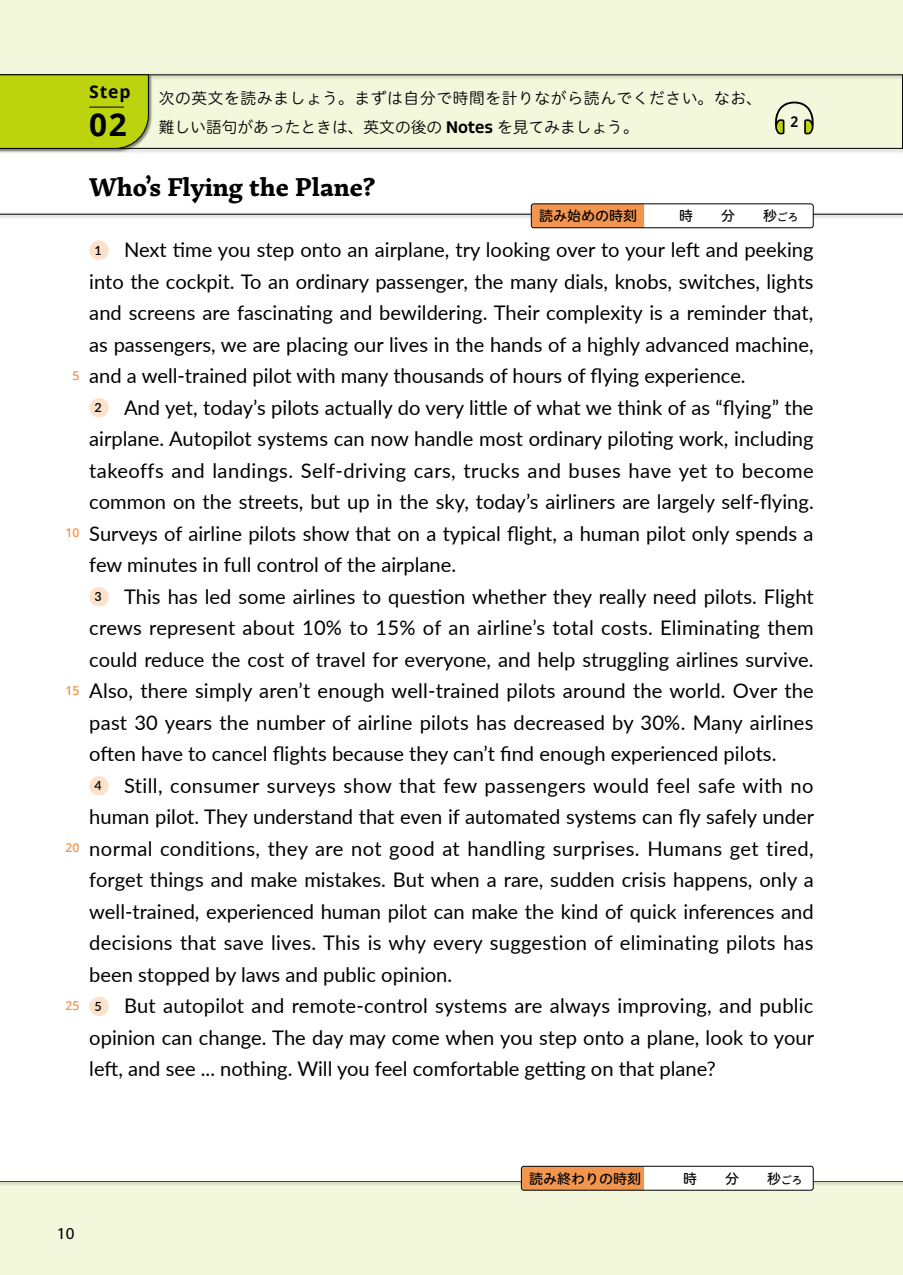
<style>
.page{position:relative;width:903px;height:1275px;background:#f3f7dc}
.page>*{position:absolute;margin:0;border:0;box-sizing:border-box;transform-origin:0 0}
.t1{font:700 31.5px "Open Sans";color:#000}
.t2{font:700 26.25px "MPRS Arek Latin";color:#000}
.t3{font:20.12px/31.5px "Lato";color:#000;text-align:justify}
.t4{font:700 17.5px "Open Sans";color:#000}
.t5{font:600 16.1px "Rolphie";color:#000}
.t6{font:15.75px/28.9px "Hiragino UD Sans R Std W3";letter-spacing:.04em;color:#000}
.t7{font:14px "Hiragino UD Sans R Std W5";color:#000}
.t8{font:14px "Hiragino UD Sans R Std W6";color:#000}
.t9{font:600 12.6px "Lato";color:#000}
.t10{font:600 12.25px "Open Sans";color:#f2954f}
.s1{font-family:"Allotrope";font-weight:500;font-size:17.5px}
.s2{font-size:10.5px}
</style>
<div class="page">
<div style="left:0;top:1179px;width:903px;height:7px;background:#dbdec6"></div>
<hr style="left:0;top:1181px;width:903px;height:1px;background:#000">
<div style="left:0;top:149px;width:903px;height:1032px;background:#fff"></div>
<div style="left:0;top:73px;width:903px;height:81px;background:#e9e9e9"></div>
<svg style="left:152px;top:74px;width:751px;height:75px"></svg>
<div style="left:0;top:74px;width:152px;height:79px;background:#000;opacity:.5"></div>
<svg style="left:0;top:74px;width:149px;height:75px;background:#b4cb11"></svg>
<hr style="left:89px;top:107px;width:35px;height:1px;background:#000">
<div style="left:0;top:212px;width:903px;height:7px;background:#000;opacity:.5"></div>
<hr style="left:0;top:214px;width:903px;height:1px;background:#000">
<div style="left:89px;top:241px;width:20px;height:19px;background:#fce2ca;border-radius:50%"></div>
<div style="left:89px;top:398px;width:20px;height:19px;background:#fce2ca;border-radius:50%"></div>
<div style="left:89px;top:587px;width:20px;height:19px;background:#fce2ca;border-radius:50%"></div>
<div style="left:89px;top:776px;width:20px;height:19px;background:#fce2ca;border-radius:50%"></div>
<div style="left:89px;top:997px;width:20px;height:19px;background:#fce2ca;border-radius:50%"></div>
<div style="left:531px;top:204px;width:282px;height:24px;background:#fff;border-radius:2px"></div>
<div style="left:533px;top:205px;width:111px;height:21px;background:#f2954f"></div>
<div style="left:531px;top:203px;width:283px;height:25px;border:1px solid #000;border-radius:2px"></div>
<div style="left:521px;top:1166px;width:292px;height:24px;background:#fff;border-radius:2px"></div>
<div style="left:523px;top:1168px;width:121px;height:21px;background:#f2954f"></div>
<div style="left:521px;top:1166px;width:293px;height:25px;border:1px solid #000;border-radius:2px"></div>
<svg style="left:775px;top:102px;width:39px;height:32px"></svg>
<p class="t10" style="left:72px;top:367px;width:8px">5</p>
<p class="t10" style="left:65px;top:524px;width:15px">10</p>
<p class="t10" style="left:65px;top:682px;width:15px">15</p>
<p class="t10" style="left:65px;top:839px;width:15px">20</p>
<p class="t10" style="left:65px;top:997px;width:15px">25</p>
<p class="t4" style="left:89px;top:79px;width:43px">Step</p>
<h1 class="t1" style="left:89px;top:102px;width:39px">02</h1>
<h2 class="t2" style="left:89px;top:167px;width:287px">Who’s Flying the Plane?</h2>
<p class="t3" style="left:89px;top:233px;width:726px;text-indent:35px">Next time you step onto an airplane, try looking over to your left and peeking into the cockpit. To an ordinary passenger, the many dials, knobs, switches, lights and screens are fascinating and bewildering. Their complexity is a reminder that, as passengers, we are placing our lives in the hands of a highly advanced machine, and a well-trained pilot with many thousands of hours of flying experience.</p>
<p class="t3" style="left:89px;top:391px;width:726px;text-indent:35px">And yet, today’s pilots actually do very little of what we think of as “flying” the airplane. Autopilot systems can now handle most ordinary piloting work, including takeoffs and landings. Self-driving cars, trucks and buses have yet to become common on the streets, but up in the sky, today’s airliners are largely self-flying.<br>Surveys of airline pilots show that on a typical flight, a human pilot only spends a few minutes in full control of the airplane.</p>
<p class="t3" style="left:89px;top:580px;width:726px;text-indent:35px">This has led some airlines to question whether they really need pilots. Flight crews represent about 10% to 15% of an airline’s total costs. Eliminating them could reduce the cost of travel for everyone, and help struggling airlines survive.<br>Also, there simply aren’t enough well-trained pilots around the world. Over the past 30 years the number of airline pilots has decreased by 30%. Many airlines often have to cancel flights because they can’t find enough experienced pilots.</p>
<p class="t3" style="left:89px;top:769px;width:726px;text-indent:35px">Still, consumer surveys show that few passengers would feel safe with no human pilot. They understand that even if automated systems can fly safely under normal conditions, they are not good at handling surprises. Humans get tired, forget things and make mistakes. But when a rare, sudden crisis happens, only a well-trained, experienced human pilot can make the kind of quick inferences and decisions that save lives. This is why every suggestion of eliminating pilots has been stopped by laws and public opinion.</p>
<p class="t3" style="left:89px;top:989px;width:726px;text-indent:35px">But autopilot and remote-control systems are always improving, and public opinion can change. The day may come when you step onto a plane, look to your left, and see ... nothing. Will you feel comfortable getting on that plane?</p>
<p class="t6" style="left:159px;top:83px;width:605px">次の英文を読みましょう。まずは自分で時間を計りながら読んでください。なお、難しい語句があったときは、英文の後の <span class="s1">Notes</span> を見てみましょう。</p>
<p class="t8" style="left:790px;top:111px;width:10px">2</p>
<p class="t7" style="left:539px;top:205px;width:260px">読み始めの時刻　　　時　　分　　秒<span class="s2">ごろ</span></p>
<p class="t9" style="left:94px;top:241px;width:9px">1</p>
<p class="t9" style="left:94px;top:399px;width:9px">2</p>
<p class="t9" style="left:94px;top:588px;width:9px">3</p>
<p class="t9" style="left:94px;top:777px;width:9px">4</p>
<p class="t9" style="left:94px;top:997px;width:9px">5</p>
<p class="t5" style="left:57px;top:1224px;width:19px">10</p>
<p class="t7" style="left:529px;top:1168px;width:274px">読み終わりの時刻　　　時　　分　　秒<span class="s2">ごろ</span></p>
</div>
